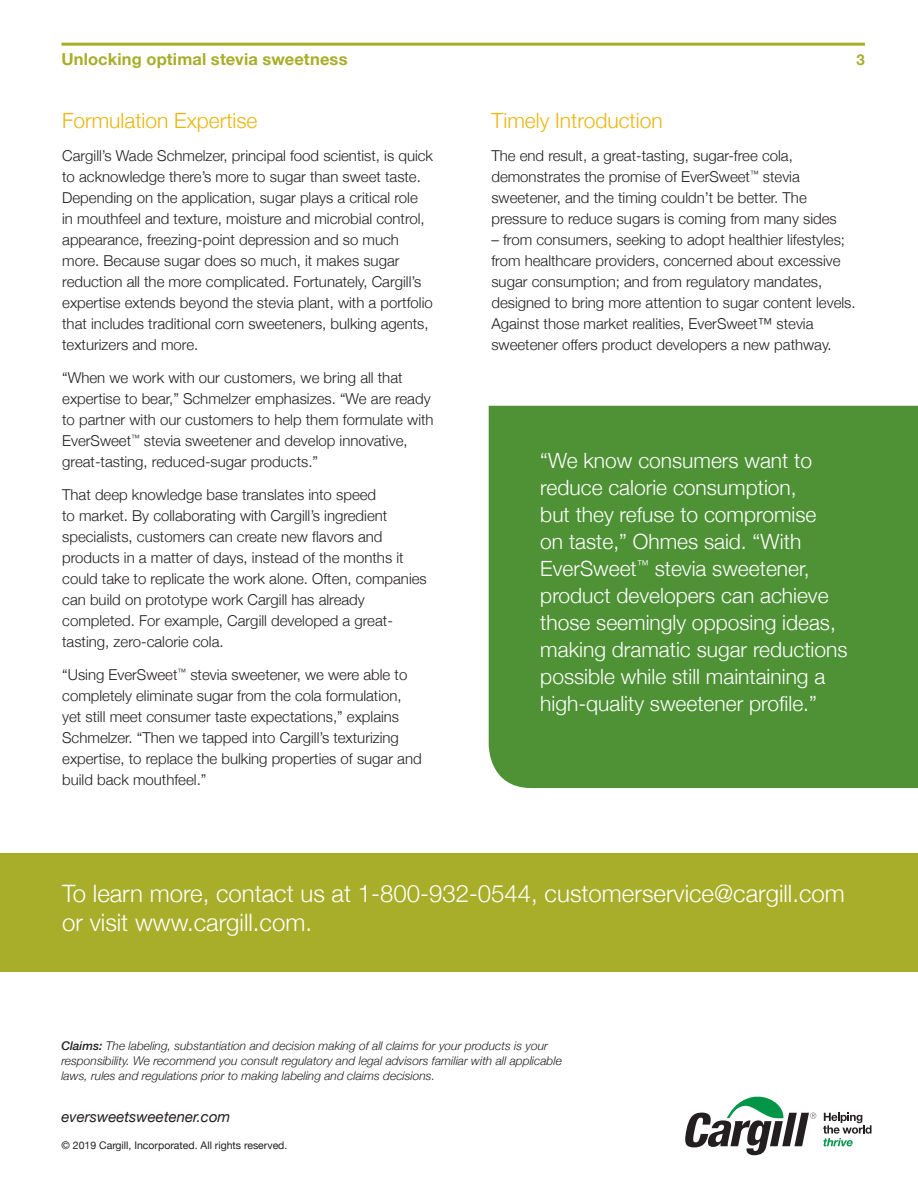
<style>
.page{position:relative;width:918px;height:1188px;background:#fff}
.page>*{position:absolute;margin:0;border:0;box-sizing:border-box;transform-origin:0 0}
.subhd-kim{font:300 24px/28.5px "Helvetica Neue";color:#fff}
.subhd-kim-2{font:300 21px/27px "Helvetica Neue";color:#fff}
.subhd-kim-3{font:300 21px "Helvetica Neue";color:#eab610}
.t1{font:700 16.5px "Helvetica Neue";letter-spacing:.01em;color:#a8ad2a}
.t2{font:300 15px/21px "Helvetica Neue";color:#231f20}
.FOOTNOTES{font:italic 15px "Helvetica Neue";color:#231f20}
.t3{font:700 15px "Helvetica Neue";color:#a8ad2a}
.subhd-kim-4{font:italic 300 12px/15px "Helvetica Neue";color:#231f20}
.FOOTNOTES-2{font:10.5px "Helvetica Neue";color:#231f20}
.s1{font-weight:500}
</style>
<div class="page">
<hr style="left:61px;top:43px;width:804px;height:3px;background:#a8ad2a">
<svg style="left:685px;top:1096px;width:131px;height:59px"></svg>
<svg style="left:823px;top:1113px;width:49px;height:33px"></svg>
<div style="left:0;top:853px;width:918px;height:119px;background:#a8ad2a"></div>
<div style="left:489px;top:406px;width:429px;height:382px;background:#4f9236"></div>
<p class="t1" style="left:61px;top:46px;width:288px">Unlocking optimal stevia sweetness</p>
<p class="t3" style="left:857px;top:48px;width:10px">3</p>
<p class="subhd-kim-3" style="left:62px;top:104px;width:197px">Formulation Expertise</p>
<p class="t2" style="left:62px;top:144px;width:372px">Cargill’s Wade Schmelzer, principal food scientist, is quick to acknowledge there’s more to sugar than sweet taste.<br>Depending on the application, sugar plays a critical role<br>in mouthfeel and texture, moisture and microbial control, appearance, freezing-point depression and so much more. Because sugar does so much, it makes sugar reduction all the more complicated. Fortunately, Cargill’s expertise extends beyond the stevia plant, with a portfolio that includes traditional corn sweeteners, bulking agents, texturizers and more.</p>
<p class="t2" style="left:62px;top:366px;width:373px">“When we work with our customers, we bring all that expertise to bear,” Schmelzer emphasizes. “We are ready to partner with our customers to help them formulate with EverSweet<sup>™</sup> stevia sweetener and develop innovative, great-tasting, reduced-sugar products.”</p>
<p class="t2" style="left:62px;top:483px;width:366px">That deep knowledge base translates into speed<br>to market. By collaborating with Cargill’s ingredient specialists, customers can create new flavors and products in a matter of days, instead of the months it could take to replicate the work alone. Often, companies can build on prototype work Cargill has already completed. For example, Cargill developed a great&shy;tasting, zero-calorie cola.</p>
<p class="t2" style="left:62px;top:663px;width:361px">“Using EverSweet<sup>™</sup> stevia sweetener, we were able to completely eliminate sugar from the cola formulation, yet still meet consumer taste expectations,” explains Schmelzer. “Then we tapped into Cargill’s texturizing expertise, to replace the bulking properties of sugar and build back mouthfeel.”</p>
<p class="subhd-kim-3" style="left:491px;top:104px;width:173px">Timely Introduction</p>
<p class="t2" style="left:491px;top:144px;width:347px">The end result, a great-tasting, sugar-free cola, demonstrates the promise of EverSweet<sup>™</sup> stevia sweetener, and the timing couldn’t be better. The pressure to reduce sugars is coming from many sides</p>
<p class="t2" style="left:491px;top:228px;width:366px">– from consumers, seeking to adopt healthier lifestyles; from healthcare providers, concerned about excessive sugar consumption; and from regulatory mandates, designed to bring more attention to sugar content levels.<br>Against those market realities, EverSweet™ stevia sweetener offers product developers a new pathway.</p>
<p class="subhd-kim-2" style="left:540px;top:445px;width:309px">“We know consumers want to reduce calorie consumption,<br>but they refuse to compromise<br>on taste,” Ohmes said. “With<br>EverSweet<sup>™</sup> stevia sweetener, product developers can achieve those seemingly opposing ideas, making dramatic sugar reductions possible while still maintaining a high-quality sweetener profile.”</p>
<p class="subhd-kim" style="left:62px;top:878px;width:784px">To learn more, contact us at 1-800-932-0544, customerservice@cargill.com or visit www.cargill.com.</p>
<p class="subhd-kim-4" style="left:61px;top:1037px;width:502px"><span class="s1">Claims:</span> The labeling, substantiation and decision making of all claims for your products is your responsibility. We recommend you consult regulatory and legal advisors familiar with all applicable laws, rules and regulations prior to making labeling and claims decisions.</p>
<p class="FOOTNOTES" style="left:62px;top:1105px;width:170px">eversweetsweetener.com</p>
<p class="FOOTNOTES-2" style="left:62px;top:1137px;width:227px">© 2019 Cargill, Incorporated. All rights reserved.</p>
</div>
